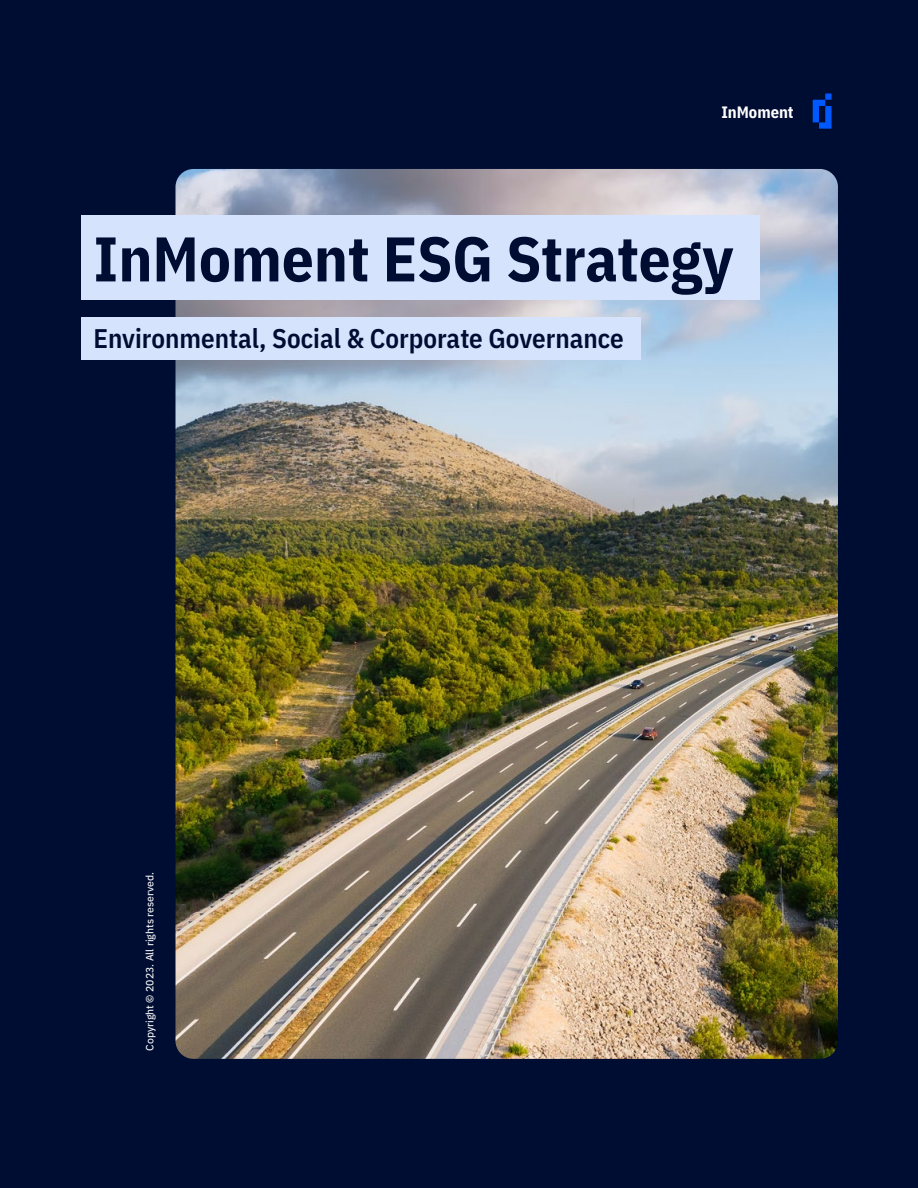
<style>
.page{position:relative;width:918px;height:1188px;background:#000d33}
.page>*{position:absolute;margin:0;border:0;box-sizing:border-box;transform-origin:0 0}
.t1{font:700 63px "IBM Plex Sans Cond";color:#000d33}
.t2{font:600 27px "IBM Plex Sans Cond";color:#000d33}
.t3{font:700 16.5px "IBM Plex Sans Cond";color:#fff}
.t4{font:10.5px "IBM Plex Sans Text";color:#fff}
</style>
<div class="page">
<svg style="left:811px;top:85px;width:27px;height:44px"></svg>
<img style="left:176px;top:169px;width:662px;height:890px">
<div style="left:81px;top:215px;width:679px;height:85px;background:#d6e3fc"></div>
<div style="left:81px;top:317px;width:559px;height:43px;background:#d6e3fc"></div>
<p class="t3" style="left:721px;top:99px;width:74px">InMoment</p>
<h1 class="t1" style="left:93px;top:209px;width:642px">InMoment ESG Strategy</h1>
<p class="t2" style="left:93px;top:317px;width:532px">Environmental, Social &amp; Corporate Governance</p>
<p class="t4" style="left:142px;top:1051px;width:180px;rotate:-90deg">Copyright © 2023. All rights reserved.</p>
</div>
